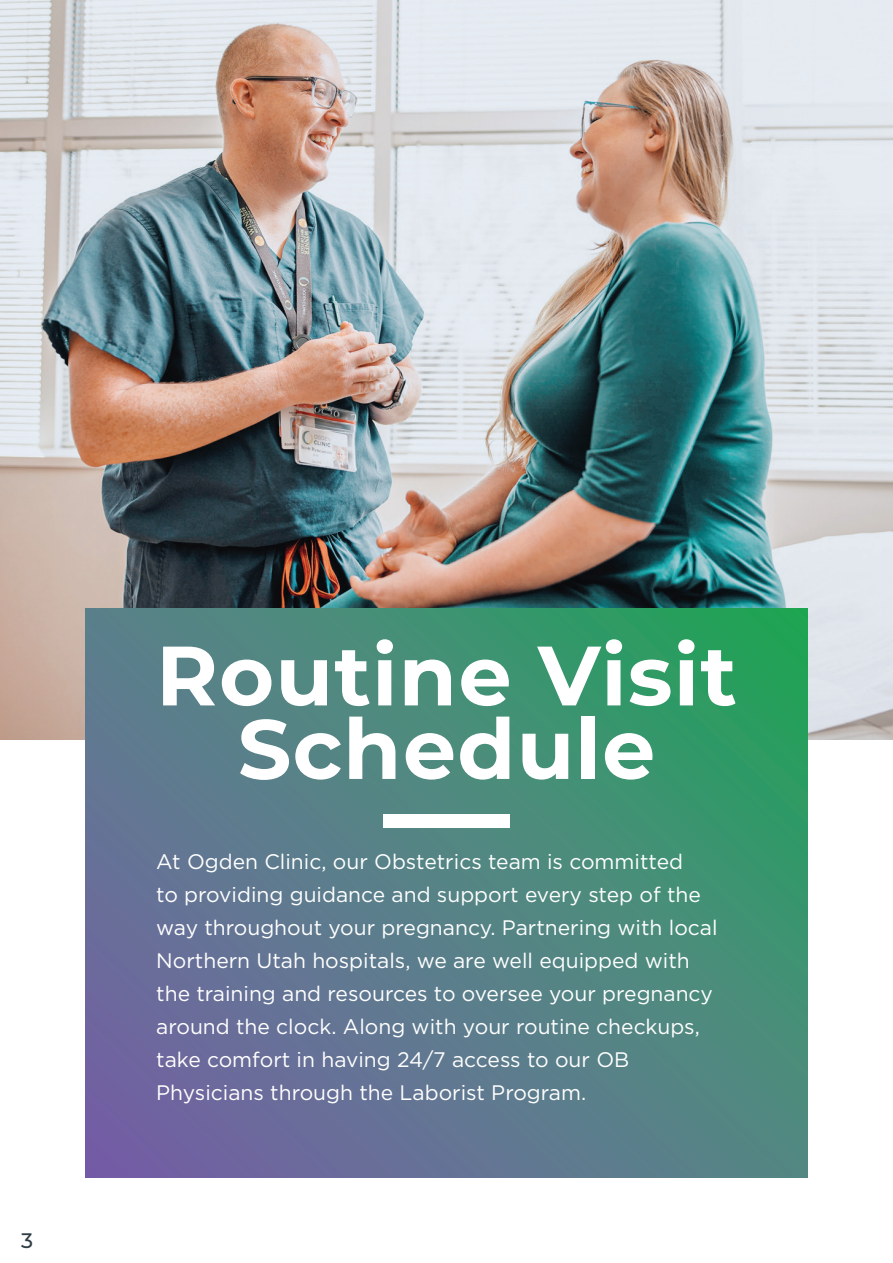
<style>
.page{position:relative;width:893px;height:1263px;background:#fff}
.page>*{position:absolute;margin:0;border:0;box-sizing:border-box;transform-origin:0 0}
.t1{font:700 84px/73.5px "Montserrat";letter-spacing:.015em;color:#fff;text-align:center}
.t2{font:21px/33px "Gotham";color:#fff}
.t3{font:500 21px "Montserrat";color:#323e47}
</style>
<div class="page">
<img style="left:0;top:0;width:893px;height:740px">
<svg style="left:85px;top:608px;width:723px;height:569px;background:#528284"></svg>
<div style="left:383px;top:814px;width:127px;height:14px;background:#fff"></div>
<p class="t3" style="left:21px;top:1226px;width:14px">3</p>
<h1 class="t1" style="left:156px;top:635px;width:582px">Routine Visit<br>Schedule</h1>
<p class="t2" style="left:156px;top:844px;width:563px">At Ogden Clinic, our Obstetrics team is committed<br>to providing guidance and support every step of the way throughout your pregnancy. Partnering with local Northern Utah hospitals, we are well equipped with the training and resources to oversee your pregnancy around the clock. Along with your routine checkups, take comfort in having 24/7 access to our OB Physicians through the Laborist Program.</p>
</div>
